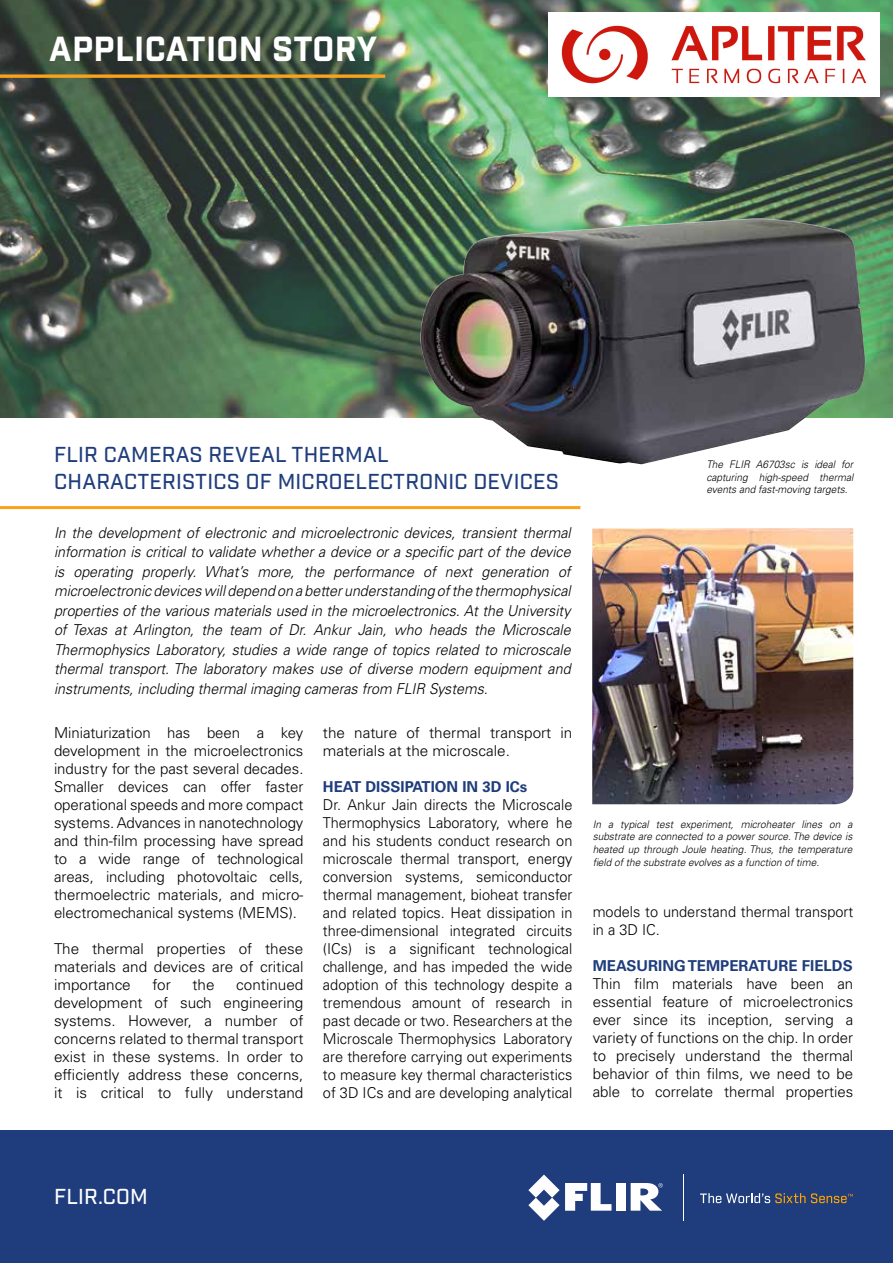
<style>
.page{position:relative;width:893px;height:1263px;background:#fff}
.page>*{position:absolute;margin:0;border:0;box-sizing:border-box;transform-origin:0 0}
.t1{font:700 33.75px "Industry";letter-spacing:.01em;color:#fff}
.t2{font:500 21px/27px "Industry";letter-spacing:.01em;color:#1f3d7c}
.t3{font:500 21px "Industry";letter-spacing:.01em;color:#fff}
.t4{font:300 15px/18px "Univers LT Std";color:#000;text-align:justify}
.t5{font:italic 300 15px/19.5px "Univers LT Std";color:#000;text-align:justify;scale:.95 1}
.t6{font:700 15px "Univers LT Std";color:#1f3d7c}
.t7{font:italic 300 10.5px/12.6px "Univers LT Std";color:#000;text-align:justify;scale:.96 1}
</style>
<div class="page">
<img style="left:0;top:0;width:893px;height:417px">
<div style="left:0;top:1130px;width:893px;height:133px;background:#1f3d7c"></div>
<div style="left:616px;top:1183px;width:10px;height:28px;background:#fff"></div>
<svg style="left:528px;top:1174px;width:83px;height:47px"></svg>
<svg style="left:631px;top:1183px;width:32px;height:28px"></svg>
<svg style="left:700px;top:1193px;width:153px;height:10px"></svg>
<hr style="left:683px;top:1174px;width:1px;height:47px;background:#fff">
<hr style="left:0;top:506px;width:580px;height:3px;background:#faa21b">
<svg style="left:0;top:74px;width:385px;height:4px;background:#dc941f"></svg>
<img style="left:420px;top:218px;width:446px;height:246px">
<img style="left:592px;top:528px;width:261px;height:276px">
<img style="left:548px;top:12px;width:331px;height:85px">
<h1 class="t1" style="left:49px;top:29px;width:329px">APPLICATION STORY</h1>
<h2 class="t2" style="left:54px;top:442px;width:506px">FLIR CAMERAS REVEAL THERMAL<br>CHARACTERISTICS OF MICROELECTRONIC DEVICES</h2>
<p class="t5" style="left:54px;top:523px;width:545px">In the development of electronic and microelectronic devices, transient thermal information is critical to validate whether a device or a specific part of the device is operating properly. What’s more, the performance of next generation of microelectronic devices will depend on a better understanding of the thermophysical properties of the various materials used in the microelectronics. At the University of Texas at Arlington, the team of Dr. Ankur Jain, who heads the Microscale Thermophysics Laboratory, studies a wide range of topics related to microscale thermal transport. The laboratory makes use of diverse modern equipment and instruments, including thermal imaging cameras from FLIR Systems.</p>
<p class="t4" style="left:54px;top:723px;width:251px">Miniaturization has been a key development in the microelectronics industry for the past several decades.<br>Smaller devices can offer faster operational speeds and more compact systems. Advances in nanotechnology and thin-film processing have spread to a wide range of technological areas, including photovoltaic cells, thermoelectric materials, and micro&shy;electromechanical systems (MEMS).</p>
<p class="t4" style="left:54px;top:939px;width:251px">The thermal properties of these materials and devices are of critical importance</p>
<p class="t4" style="left:152px;top:975px;width:20px">for</p>
<p class="t4" style="left:193px;top:975px;width:24px">the</p>
<p class="t4" style="left:54px;top:975px;width:251px;text-indent:182px">continued development of such engineering systems. However, a number of concerns related to thermal transport exist in these systems. In order to efficiently address these concerns, it is critical to fully understand</p>
<p class="t4" style="left:323px;top:723px;width:251px">the nature of thermal transport in materials at the microscale.</p>
<p class="t6" style="left:323px;top:778px;width:206px">HEAT DISSIPATION IN 3D ICs</p>
<p class="t4" style="left:323px;top:795px;width:251px">Dr. Ankur Jain directs the Microscale Thermophysics Laboratory, where he and his students conduct research on microscale thermal transport, energy conversion systems, semiconductor thermal management, bioheat transfer and related topics. Heat dissipation in three-dimensional integrated circuits (ICs) is a significant technological challenge, and has impeded the wide adoption of this technology despite a tremendous amount of research in past decade or two. Researchers at the Microscale Thermophysics Laboratory are therefore carrying out experiments to measure key thermal characteristics of 3D ICs and are developing analytical</p>
<p class="t7" style="left:706px;top:458px;width:154px">The FLIR A6703sc is ideal for capturing high-speed thermal events and fast-moving targets.</p>
<p class="t7" style="left:593px;top:818px;width:272px">In a typical test experiment, microheater lines on a substrate are connected to a power source. The device is heated up through Joule heating. Thus, the temperature field of the substrate evolves as a function of time.</p>
<p class="t4" style="left:593px;top:902px;width:262px">models to understand thermal transport in a 3D IC.</p>
<p class="t6" style="left:593px;top:957px;width:261px">MEASURING TEMPERATURE FIELDS</p>
<p class="t4" style="left:593px;top:974px;width:262px">Thin film materials have been an essential feature of microelectronics ever since its inception, serving a variety of functions on the chip. In order to precisely understand the thermal behavior of thin films, we need to be able to correlate thermal properties</p>
<h2 class="t3" style="left:54px;top:1183px;width:95px">FLIR.COM</h2>
</div>
